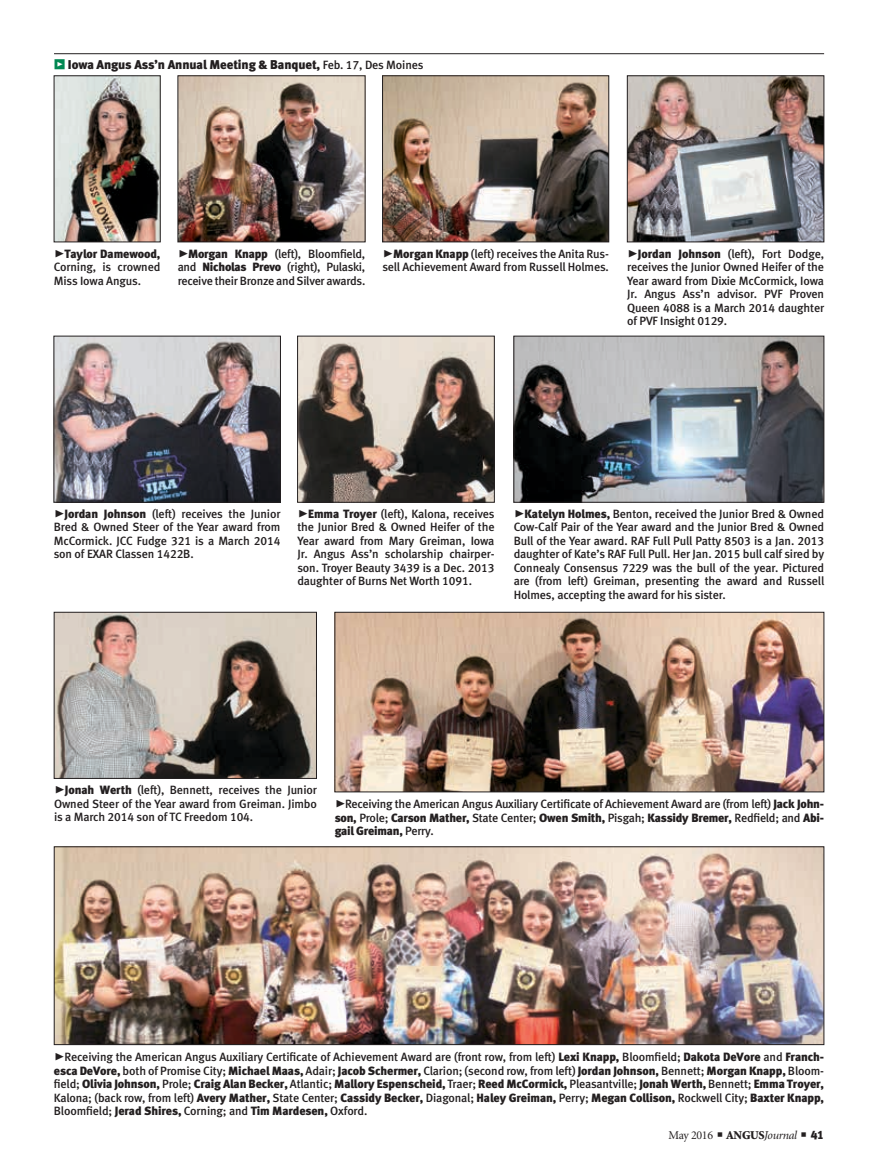
<style>
.page{position:relative;width:878px;height:1168px;background:#fff}
.page>*{position:absolute;margin:0;border:0;box-sizing:border-box;transform-origin:0 0}
.cutlines{font:12.75px "Meta Black LF";letter-spacing:-.01em;color:#231f20}
.cutlines-2{font:12px/13.5px "Meta Medium LF";letter-spacing:-.015em;color:#231f20;text-align:justify}
.t1{font:12px "Minion";letter-spacing:-.025em;color:#231f20}
.s1{font-family:"Meta Black Caps Expert";font-size:13.5px;color:#008852}
.s2{font-family:"Meta Medium LF";font-size:12px}
.s3{font-family:"Meta Black Caps Expert";font-size:21px}
.s4{font-family:"Meta Black LF"}
.s5{font-weight:900}
.s6{font-style:italic}
</style>
<div class="page">
<img style="left:336px;top:614px;width:486px;height:176px">
<div style="left:334px;top:612px;width:490px;height:180px;border:1px solid #231f20"></div>
<img style="left:56px;top:78px;width:102px;height:162px">
<img style="left:56px;top:338px;width:222px;height:162px">
<div style="left:54px;top:336px;width:226px;height:166px;border:1px solid #231f20"></div>
<img style="left:180px;top:78px;width:183px;height:162px">
<div style="left:178px;top:76px;width:187px;height:166px;border:1px solid #231f20"></div>
<img style="left:299px;top:338px;width:193px;height:162px">
<div style="left:297px;top:336px;width:197px;height:166px;border:1px solid #231f20"></div>
<img style="left:384px;top:78px;width:223px;height:162px">
<div style="left:382px;top:76px;width:227px;height:166px;border:1px solid #231f20"></div>
<img style="left:515px;top:338px;width:307px;height:162px">
<div style="left:513px;top:336px;width:311px;height:166px;border:1px solid #231f20"></div>
<img style="left:629px;top:78px;width:193px;height:162px">
<div style="left:627px;top:76px;width:197px;height:166px;border:1px solid #231f20"></div>
<img style="left:56px;top:614px;width:258px;height:162px">
<div style="left:54px;top:612px;width:262px;height:166px;border:1px solid #231f20"></div>
<hr style="left:54px;top:53px;width:770px;height:1px;background:#231f20">
<img style="left:56px;top:848px;width:766px;height:195px">
<div style="left:54px;top:846px;width:770px;height:199px;border:1px solid #231f20"></div>
<p class="cutlines" style="left:54px;top:57px;width:371px"><span class="s1">z</span> Iowa Angus Ass’n Annual Meeting &amp; Banquet, <span class="s2">Feb. 17, Des Moines</span></p>
<p class="cutlines-2" style="left:54px;top:246px;width:108px"><span class="s3">@</span><span class="s4">Taylor Damewood, </span>Corning, is crowned Miss Iowa Angus.</p>
<p class="cutlines-2" style="left:178px;top:246px;width:189px"><span class="s3">@</span><span class="s4">Morgan Knapp</span> (left), Bloomfield, and <span class="s4">Nicholas Prevo</span> (right), Pulaski, receive their Bronze and Silver awards.</p>
<p class="cutlines-2" style="left:382px;top:246px;width:228px"><span class="s3">@</span><span class="s4">Morgan Knapp</span> (left) receives the Anita Rus&shy;sell Achievement Award from Russell Holmes.</p>
<p class="cutlines-2" style="left:627px;top:246px;width:198px"><span class="s3">@</span><span class="s4">Jordan Johnson</span> (left), Fort Dodge, receives the Junior Owned Heifer of the Year award from Dixie McCormick, Iowa Jr. Angus Ass’n advisor. PVF Proven Queen 4088 is a March 2014 daughter of PVF Insight 0129.</p>
<p class="cutlines-2" style="left:54px;top:507px;width:228px"><span class="s3">@</span><span class="s4">Jordan Johnson</span> (left) receives the Junior Bred &amp; Owned Steer of the Year award from McCormick. JCC Fudge 321 is a March 2014 son of EXAR Classen 1422B.</p>
<p class="cutlines-2" style="left:297px;top:507px;width:199px"><span class="s3">@</span><span class="s4">Emma Troyer</span> (left), Kalona, receives the Junior Bred &amp; Owned Heifer of the Year award from Mary Greiman, Iowa Jr. Angus Ass’n scholarship chairper&shy;son. Troyer Beauty 3439 is a Dec. 2013 daughter of Burns Net Worth 1091.</p>
<p class="cutlines-2" style="left:513px;top:507px;width:312px"><span class="s3">@</span><span class="s4">Katelyn Holmes,</span> Benton, received the Junior Bred &amp; Owned Cow-Calf Pair of the Year award and the Junior Bred &amp; Owned Bull of the Year award. RAF Full Pull Patty 8503 is a Jan. 2013 daughter of Kate’s RAF Full Pull. Her Jan. 2015 bull calf sired by Connealy Consensus 7229 was the bull of the year. Pictured are (from left) Greiman, presenting the award and Russell Holmes, accepting the award for his sister.</p>
<p class="cutlines-2" style="left:54px;top:783px;width:264px"><span class="s3">@</span><span class="s4">Jonah Werth</span> (left), Bennett, receives the Junior Owned Steer of the Year award from Greiman. Jimbo is a March 2014 son of TC Freedom 104.</p>
<p class="cutlines-2" style="left:334px;top:797px;width:491px"><span class="s3">@</span>Receiving the American Angus Auxiliary Certificate of Achievement Award are (from left) <span class="s4">Jack John&shy;son,</span> Prole; <span class="s4">Carson Mather,</span> State Center; <span class="s4">Owen Smith,</span> Pisgah; <span class="s4">Kassidy Bremer,</span> Redfield; and <span class="s4">Abi&shy;gail Greiman,</span> Perry.</p>
<p class="cutlines-2" style="left:54px;top:1050px;width:771px"><span class="s3">@</span>Receiving the American Angus Auxiliary Certificate of Achievement Award are (front row, from left) <span class="s4">Lexi Knapp,</span> Bloomfield; <span class="s4">Dakota DeVore</span> and <span class="s4">Franch&shy;esca DeVore,</span> both of Promise City; <span class="s4">Michael Maas,</span> Adair; <span class="s4">Jacob Schermer,</span> Clarion; (second row, from left) <span class="s4">Jordan Johnson,</span> Bennett; <span class="s4">Morgan Knapp,</span> Bloom&shy;field; <span class="s4">Olivia Johnson,</span> Prole; <span class="s4">Craig Alan Becker,</span> Atlantic; <span class="s4">Mallory Espenscheid,</span> Traer; <span class="s4">Reed McCormick,</span> Pleasantville; <span class="s4">Jonah Werth,</span> Bennett; <span class="s4">Emma Troyer, </span>Kalona; (back row, from left) <span class="s4">Avery Mather,</span> State Center; <span class="s4">Cassidy Becker,</span> Diagonal; <span class="s4">Haley Greiman,</span> Perry; <span class="s4">Megan Collison,</span> Rockwell City; <span class="s4">Baxter Knapp, </span>Bloomfield; <span class="s4">Jerad Shires,</span> Corning; and <span class="s4">Tim Mardesen,</span> Oxford.</p>
<p class="t1" style="left:668px;top:1129px;width:157px">May 2016 ■ <span class="s5">ANGUS</span><span class="s6">Journal</span> ■ <span class="s4">41</span></p>
</div>
